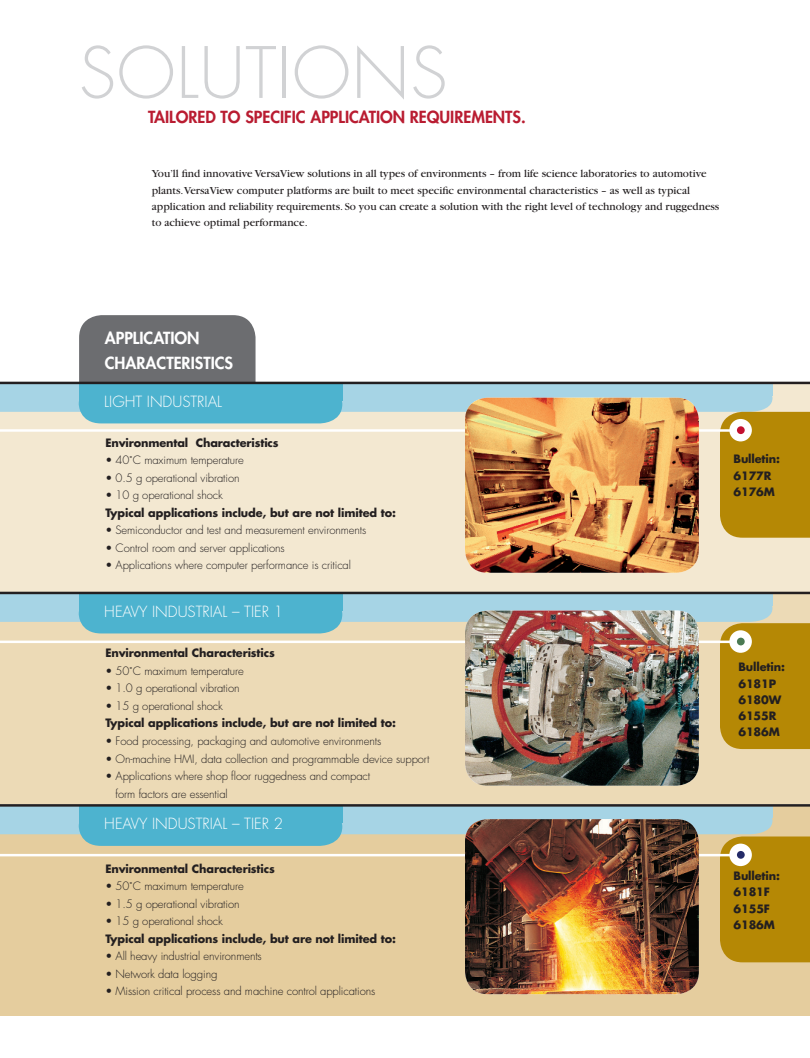
<style>
.page{position:relative;width:810px;height:1058px;background:#fff}
.page>*{position:absolute;margin:0;border:0;box-sizing:border-box;transform-origin:0 0}
.t1{font:300 68.75px "Futura";letter-spacing:.01em;color:#d1d2d4}
.t2{font:800 16.25px "Futura";color:#b91c31}
.t3{font:800 16.25px "Futura";color:#fff}
.t4{font:300 15px "Futura";color:#fff}
.t5{font:300 11.25px/17.5px "Futura";letter-spacing:-.01em;color:#231f20}
.t6{font:11.25px/16.2px "Garamond";color:#231f20}
.t7{font:700 11.25px/16.2px "Futura";letter-spacing:-.01em;color:#231f20}
</style>
<div class="page">
<div style="left:0;top:805px;width:810px;height:211px;background:#e5cd9e"></div>
<div style="left:0;top:593px;width:810px;height:210px;background:#ecdab6"></div>
<div style="left:0;top:383px;width:810px;height:210px;background:#f3e8d1"></div>
<div style="left:79px;top:315px;width:177px;height:94px;background:#6c6d70;border-radius:23px"></div>
<hr style="left:0;top:381px;width:810px;height:3px;background:#231f20">
<hr style="left:0;top:591px;width:810px;height:3px;background:#231f20">
<hr style="left:0;top:804px;width:810px;height:2px;background:#231f20">
<svg style="left:0;top:384px;width:810px;height:153px"></svg>
<hr style="left:0;top:429px;width:733px;height:3px;background:#fff">
<img style="left:465px;top:398px;width:234px;height:174px;border-radius:22px">
<div style="left:729px;top:419px;width:23px;height:22px;background:#fff;border-radius:50%"></div>
<div style="left:737px;top:426px;width:8px;height:8px;background:#c3102f;border-radius:50%"></div>
<svg style="left:0;top:594px;width:810px;height:155px"></svg>
<hr style="left:0;top:640px;width:733px;height:3px;background:#fff">
<div style="left:729px;top:630px;width:23px;height:22px;background:#fff;border-radius:50%"></div>
<div style="left:737px;top:637px;width:8px;height:8px;background:#4b7a53;border-radius:50%"></div>
<img style="left:465px;top:610px;width:234px;height:175px;border-radius:22px">
<svg style="left:0;top:806px;width:810px;height:156px"></svg>
<hr style="left:0;top:853px;width:733px;height:3px;background:#fff">
<div style="left:729px;top:843px;width:23px;height:23px;background:#fff;border-radius:50%"></div>
<div style="left:737px;top:851px;width:8px;height:7px;background:#242b68;border-radius:50%"></div>
<img style="left:465px;top:819px;width:234px;height:175px;border-radius:22px">
<h1 class="t1" style="left:79px;top:29px;width:318px">SOLUTIONS</h1>
<h2 class="t2" style="left:148px;top:106px;width:379px">TAILORED TO SPECIFIC APPLICATION REQUIREMENTS.</h2>
<p class="t6" style="left:152px;top:166px;width:569px">You’ll find innovative VersaView solutions in all types of environments – from life science laboratories to automotive plants.VersaView computer platforms are built to meet specific environmental characteristics – as well as typical application and reliability requirements. So you can create a solution with the right level of technology and ruggedness to achieve optimal performance.</p>
<h2 class="t3" style="left:105px;top:327px;width:10px">APPLICA</h2>
<h2 class="t3" style="left:163px;top:327px;width:18px">TION</h2>
<h2 class="t3" style="left:105px;top:352px;width:12px">CHARAC</h2>
<h2 class="t3" style="left:166px;top:352px;width:16px">TERIS</h2>
<h2 class="t3" style="left:203px;top:352px;width:16px">TICS</h2>
<h3 class="t4" style="left:104px;top:392px;width:118px">Light I ndustrial</h3>
<p class="t7" style="left:105px;top:434px;width:175px">Environmental Characteristics</p>
<p class="t5" style="left:105px;top:451px;width:140px">• 40˚C maximum temperature</p>
<p class="t5" style="left:105px;top:469px;width:136px">• 0.5 g operational vibration</p>
<p class="t5" style="left:105px;top:486px;width:119px">• 10 g operational shock</p>
<p class="t7" style="left:105px;top:504px;width:292px">Typical applications include, but are not limited to:</p>
<p class="t5" style="left:105px;top:521px;width:263px">• Semiconductor and test and measurement environments</p>
<p class="t5" style="left:105px;top:539px;width:181px">• Control room and server applications</p>
<p class="t5" style="left:105px;top:556px;width:247px">• Applications where computer performance is critical</p>
<h3 class="t4" style="left:104px;top:601px;width:180px">H eavy I ndustrial – Tier 1</h3>
<p class="t7" style="left:105px;top:644px;width:171px">Environmental Characteristics</p>
<p class="t5" style="left:105px;top:662px;width:140px">• 50˚C maximum temperature</p>
<p class="t5" style="left:105px;top:679px;width:136px">• 1.0 g operational vibration</p>
<p class="t5" style="left:105px;top:697px;width:119px">• 15 g operational shock</p>
<p class="t7" style="left:105px;top:714px;width:292px">Typical applications include, but are not limited to:</p>
<p class="t5" style="left:105px;top:732px;width:278px">• Food processing, packaging and automotive environments</p>
<p class="t5" style="left:105px;top:749px;width:326px">• On-machine HMI , data collection and programmable device support</p>
<p class="t5" style="left:116px;top:767px;width:256px;text-indent:-10px">• Applications where shop floor ruggedness and compact form factors are essential</p>
<h3 class="t4" style="left:104px;top:814px;width:180px">H eavy I ndustrial – Tier 2</h3>
<p class="t7" style="left:105px;top:860px;width:171px">Environmental Characteristics</p>
<p class="t5" style="left:105px;top:877px;width:140px">• 50˚C maximum temperature</p>
<p class="t5" style="left:105px;top:895px;width:136px">• 1.5 g operational vibration</p>
<p class="t5" style="left:105px;top:912px;width:119px">• 15 g operational shock</p>
<p class="t7" style="left:105px;top:930px;width:292px">Typical applications include, but are not limited to:</p>
<p class="t5" style="left:105px;top:947px;width:158px">• All heavy industrial environments</p>
<p class="t5" style="left:105px;top:965px;width:114px">• Network data logging</p>
<p class="t5" style="left:105px;top:982px;width:271px">• Mission critical process and machine control applications</p>
<p class="t7" style="left:733px;top:451px;width:48px">Bulletin:<br>6177R<br>6176M</p>
<p class="t7" style="left:738px;top:658px;width:48px">Bulletin:<br>6181P<br>6180W<br>6155R<br>6186M</p>
<p class="t7" style="left:733px;top:867px;width:48px">Bulletin:<br>6181F<br>6155F<br>6186M</p>
</div>
